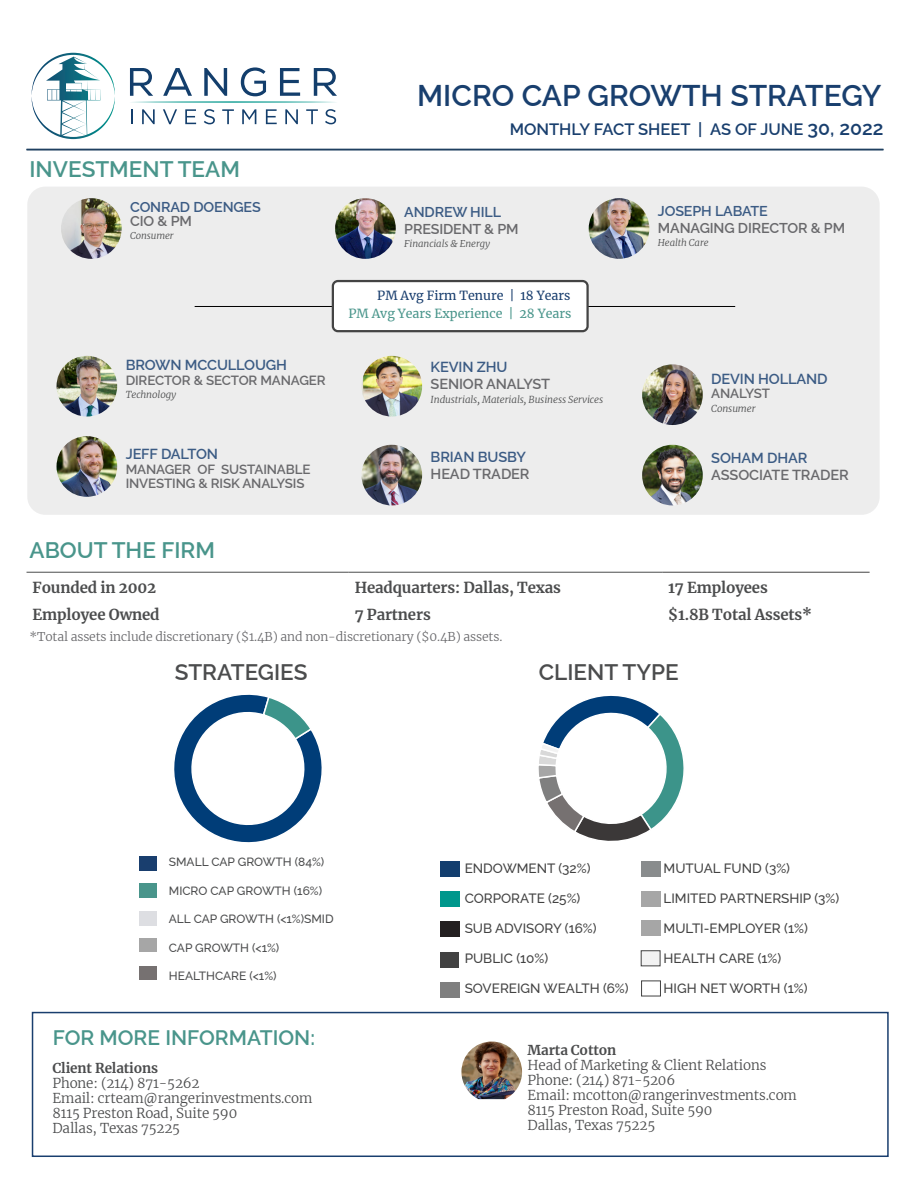
<style>
.page{position:relative;width:918px;height:1188px;background:#fff}
.page>*{position:absolute;margin:0;border:0;box-sizing:border-box;transform-origin:0 0}
.t1{font:600 30px "Raleway";color:#193f6e}
._6-CHART_HEADERS__SM{font:600 22.5px "Raleway";color:#49958b}
._6-CHART_HEADERS__SM-2{font:600 22.5px "Raleway";color:#4b4c4d}
._6-CHART_HEADERS__SM-3{font:600 21px "Raleway";color:#49958b}
.t2{font:600 16.5px "Raleway";color:#193f6e}
.t3{font:700 15px "Merriweather";letter-spacing:-.01em;color:#4b4c4d}
.t4{font:600 14.55px "Raleway";letter-spacing:-.01em;color:#3b5b84}
.t5{font:600 14.55px "Raleway";letter-spacing:-.01em;color:#69696c}
.t6{font:600 14.25px "Raleway";letter-spacing:-.01em;color:#69696c}
.t7{font:600 14.25px "Raleway";letter-spacing:-.01em;color:#3b5b84}
.Sidebar_Text{font:300 13.5px "Merriweather";letter-spacing:-.01em;color:#4b4c4d}
.t8{font:500 13.5px "Raleway";color:#424242}
.Sidebar_Text-2{font:700 13.5px "Merriweather";letter-spacing:-.01em;color:#4b4c4d}
.t9{font:600 13.35px/14.5px "Raleway";letter-spacing:-.01em;color:#69696c}
.Graphics_-_pie_chart{font:12.45px "Merriweather";color:#49958b}
.Graphics_-_pie_chart-2{font:12.45px "Merriweather";color:#193e6e}
.t10{font:500 12px "Raleway";color:#4b4c4d}
.Disclosure{font:300 12px "Merriweather";letter-spacing:-.01em;color:#69696c}
.Footer_-_Inside{font:italic 300 9.75px "Merriweather";letter-spacing:-.01em;color:#4b4c4d}
.Footer_-_Inside-2{font:italic 300 9.6px "Merriweather";letter-spacing:-.01em;color:#4b4c4d}
.s1{font-size:19.5px}
</style>
<div class="page">
<svg style="left:131px;top:109px;width:1px;height:15px"></svg>
<svg style="left:142px;top:109px;width:13px;height:15px"></svg>
<svg style="left:163px;top:109px;width:14px;height:15px"></svg>
<svg style="left:185px;top:109px;width:11px;height:15px"></svg>
<svg style="left:204px;top:109px;width:11px;height:15px"></svg>
<svg style="left:222px;top:109px;width:12px;height:15px"></svg>
<svg style="left:242px;top:109px;width:14px;height:15px"></svg>
<svg style="left:266px;top:109px;width:11px;height:15px"></svg>
<svg style="left:285px;top:109px;width:13px;height:15px"></svg>
<svg style="left:306px;top:109px;width:12px;height:15px"></svg>
<svg style="left:325px;top:109px;width:11px;height:15px"></svg>
<svg style="left:130px;top:67px;width:207px;height:36px"></svg>
<svg style="left:32px;top:53px;width:83px;height:86px"></svg>
<hr style="left:27px;top:149px;width:856px;height:1px;background:#1f4060">
<div style="left:27px;top:187px;width:853px;height:328px;background:#ededed;border-radius:18px"></div>
<hr style="left:195px;top:306px;width:540px;height:1px;background:#000">
<div style="left:32px;top:1012px;width:857px;height:145px;border:2px solid #193e6e"></div>
<div style="left:333px;top:281px;width:255px;height:50px;background:#fff;border-radius:5px"></div>
<div style="left:332px;top:280px;width:257px;height:52px;border:2px solid #444;border-radius:5px"></div>
<img style="left:57px;top:356px;width:60px;height:61px;border-radius:30px">
<img style="left:361px;top:356px;width:61px;height:61px;border-radius:30px">
<img style="left:57px;top:436px;width:60px;height:61px;border-radius:30px">
<img style="left:361px;top:445px;width:61px;height:60px;border-radius:30px">
<img style="left:642px;top:445px;width:61px;height:60px;border-radius:30px">
<img style="left:642px;top:364px;width:61px;height:61px;border-radius:30px">
<img style="left:335px;top:198px;width:61px;height:61px;border-radius:30px">
<img style="left:589px;top:198px;width:60px;height:61px;border-radius:30px">
<img style="left:61px;top:198px;width:61px;height:61px;border-radius:30px">
<hr style="left:27px;top:572px;width:322px;height:1px;background:#4b4c4d">
<hr style="left:349px;top:572px;width:313px;height:1px;background:#4b4c4d">
<hr style="left:662px;top:572px;width:208px;height:1px;background:#444">
<img style="left:461px;top:1042px;width:61px;height:57px">
<svg style="left:174px;top:694px;width:148px;height:149px"></svg>
<div style="left:139px;top:856px;width:18px;height:15px;background:#193e6e"></div>
<div style="left:139px;top:884px;width:18px;height:14px;background:#49958b"></div>
<div style="left:139px;top:911px;width:18px;height:14px;background:#dddee2"></div>
<div style="left:139px;top:938px;width:18px;height:14px;background:#a6a6a6"></div>
<div style="left:139px;top:966px;width:18px;height:14px;background:#767171"></div>
<svg style="left:538px;top:695px;width:146px;height:145px"></svg>
<div style="left:440px;top:861px;width:20px;height:16px;background:#133e6e"></div>
<div style="left:440px;top:891px;width:20px;height:16px;background:#00978c"></div>
<div style="left:440px;top:982px;width:20px;height:15px;background:#7f7f7f"></div>
<div style="left:441px;top:952px;width:18px;height:15px;background:#424242"></div>
<div style="left:441px;top:922px;width:19px;height:15px;background:#231f20"></div>
<div style="left:641px;top:861px;width:19px;height:16px;background:#898c8d"></div>
<div style="left:641px;top:891px;width:19px;height:15px;background:#a6a6a6"></div>
<div style="left:641px;top:950px;width:19px;height:16px;background:#f2f2f2;border:1px solid #424242"></div>
<div style="left:641px;top:921px;width:20px;height:15px;background:#a6a6a6"></div>
<div style="left:641px;top:981px;width:20px;height:15px;background:#fff;border:1px solid #424242"></div>
<h1 class="t1" style="left:417px;top:71px;width:466px">MICRO CAP GROWTH STRATEGY</h1>
<p class="t2" style="left:510px;top:116px;width:375px">MONTHLY FACT SHEET | AS OF JUNE <span class="s1">30, 2022</span></p>
<p class="_6-CHART_HEADERS__SM" style="left:30px;top:151px;width:212px">INVESTMENT TEAM</p>
<p class="t7" style="left:130px;top:195px;width:132px">CONRAD DOENGES</p>
<p class="t6" style="left:130px;top:210px;width:63px">CIO &amp; PM</p>
<p class="Footer_-_Inside-2" style="left:130px;top:229px;width:45px">Consumer</p>
<p class="t7" style="left:404px;top:201px;width:98px">ANDREW HILL</p>
<p class="t6" style="left:404px;top:218px;width:116px">PRESIDENT &amp; PM</p>
<p class="Footer_-_Inside-2" style="left:404px;top:237px;width:87px">Financials &amp; Energy</p>
<p class="t7" style="left:658px;top:200px;width:112px">JOSEPH LABATE</p>
<p class="t6" style="left:658px;top:216px;width:189px">MANAGING DIRECTOR &amp; PM</p>
<p class="Footer_-_Inside-2" style="left:658px;top:236px;width:52px">Health Care</p>
<p class="Graphics_-_pie_chart-2" style="left:377px;top:287px;width:195px">PM Avg Firm Tenure | 18 Years</p>
<p class="Graphics_-_pie_chart" style="left:348px;top:305px;width:225px">PM Avg Years Experience | 28 Years</p>
<p class="t4" style="left:126px;top:353px;width:163px">BROWN MCCULLOUGH</p>
<p class="t9" style="left:126px;top:371px;width:202px">DIRECTOR &amp; SECTOR MANAGER</p>
<p class="Footer_-_Inside" style="left:126px;top:388px;width:52px">Technology</p>
<p class="t4" style="left:431px;top:356px;width:78px">KEVIN ZHU</p>
<p class="t5" style="left:431px;top:373px;width:121px">SENIOR ANALYST</p>
<p class="Footer_-_Inside" style="left:431px;top:392px;width:174px">Industrials, Materials, Business Services</p>
<p class="t4" style="left:711px;top:367px;width:118px">DEVIN HOLLAND</p>
<p class="t9" style="left:711px;top:385px;width:60px">ANALYST</p>
<p class="Footer_-_Inside" style="left:711px;top:401px;width:46px">Consumer</p>
<p class="t4" style="left:126px;top:443px;width:94px">JEFF DALTON</p>
<p class="t9" style="left:126px;top:460px;width:186px">MANAGER OF SUSTAINABLE<br>INVESTING &amp; RISK ANALYSIS</p>
<p class="t4" style="left:431px;top:445px;width:97px">BRIAN BUSBY</p>
<p class="t5" style="left:431px;top:462px;width:100px">HEAD TRADER</p>
<p class="t4" style="left:711px;top:446px;width:98px">SOHAM DHAR</p>
<p class="t5" style="left:711px;top:463px;width:139px">ASSOCIATE TRADER</p>
<p class="_6-CHART_HEADERS__SM" style="left:30px;top:532px;width:187px">ABOUT THE FIRM</p>
<p class="t3" style="left:33px;top:577px;width:125px">Founded in 2002</p>
<p class="t3" style="left:355px;top:577px;width:208px">Headquarters: Dallas, Texas</p>
<p class="t3" style="left:668px;top:577px;width:101px">17 Employees</p>
<p class="t3" style="left:33px;top:604px;width:129px">Employee Owned</p>
<p class="t3" style="left:355px;top:604px;width:78px">7 Partners</p>
<p class="t3" style="left:668px;top:604px;width:145px">$1.8B Total Assets*</p>
<p class="Disclosure" style="left:30px;top:628px;width:474px">*Total assets include discretionary ($1.4B) and non-discretionary ($0.4B) assets.</p>
<p class="_6-CHART_HEADERS__SM-2" style="left:175px;top:654px;width:134px">STRATEGIES</p>
<p class="_6-CHART_HEADERS__SM-2" style="left:539px;top:654px;width:141px">CLIENT TYPE</p>
<p class="t10" style="left:169px;top:853px;width:157px">SMALL CAP GROWTH (84%)</p>
<p class="t10" style="left:169px;top:881px;width:155px">MICRO CAP GROWTH (16%)</p>
<p class="t10" style="left:169px;top:910px;width:166px">ALL CAP GROWTH (&lt;1%)SMID</p>
<p class="t10" style="left:169px;top:938px;width:112px">CAP GROWTH (&lt;1%)</p>
<p class="t10" style="left:169px;top:967px;width:109px">HEALTHCARE (&lt;1%)</p>
<p class="_6-CHART_HEADERS__SM-3" style="left:53px;top:1021px;width:264px">FOR MORE INFORMATION:</p>
<p class="Sidebar_Text-2" style="left:53px;top:1059px;width:107px">Client Relations</p>
<p class="Sidebar_Text" style="left:53px;top:1074px;width:149px">Phone: (214) 871-5262</p>
<p class="Sidebar_Text" style="left:53px;top:1089px;width:261px">Email: crteam@rangerinvestments.com</p>
<p class="Sidebar_Text" style="left:53px;top:1104px;width:186px">8115 Preston Road, Suite 590</p>
<p class="Sidebar_Text" style="left:53px;top:1119px;width:129px">Dallas, Texas 75225</p>
<p class="t8" style="left:465px;top:857px;width:127px">ENDOWMENT (32%)</p>
<p class="t8" style="left:465px;top:887px;width:117px">CORPORATE (25%)</p>
<p class="t8" style="left:465px;top:917px;width:133px">SUB ADVISORY (16%)</p>
<p class="t8" style="left:465px;top:947px;width:85px">PUBLIC (10%)</p>
<p class="t8" style="left:465px;top:977px;width:165px">SOVEREIGN WEALTH (6%)</p>
<p class="t8" style="left:664px;top:857px;width:128px">MUTUAL FUND (3%)</p>
<p class="t8" style="left:664px;top:887px;width:177px">LIMITED PARTNERSHIP (3%)</p>
<p class="t8" style="left:664px;top:917px;width:146px">MULTI-EMPLOYER (1%)</p>
<p class="t8" style="left:664px;top:947px;width:119px">HEALTH CARE (1%)</p>
<p class="t8" style="left:664px;top:977px;width:145px">HIGH NET WORTH (1%)</p>
<p class="Sidebar_Text-2" style="left:528px;top:1041px;width:90px">Marta Cotton</p>
<p class="Sidebar_Text" style="left:528px;top:1056px;width:240px">Head of Marketing &amp; Client Relations</p>
<p class="Sidebar_Text" style="left:528px;top:1071px;width:149px">Phone: (214) 871-5206</p>
<p class="Sidebar_Text" style="left:528px;top:1086px;width:271px">Email: mcotton@rangerinvestments.com</p>
<p class="Sidebar_Text" style="left:528px;top:1101px;width:186px">8115 Preston Road, Suite 590</p>
<p class="Sidebar_Text" style="left:528px;top:1116px;width:129px">Dallas, Texas 75225</p>
</div>
